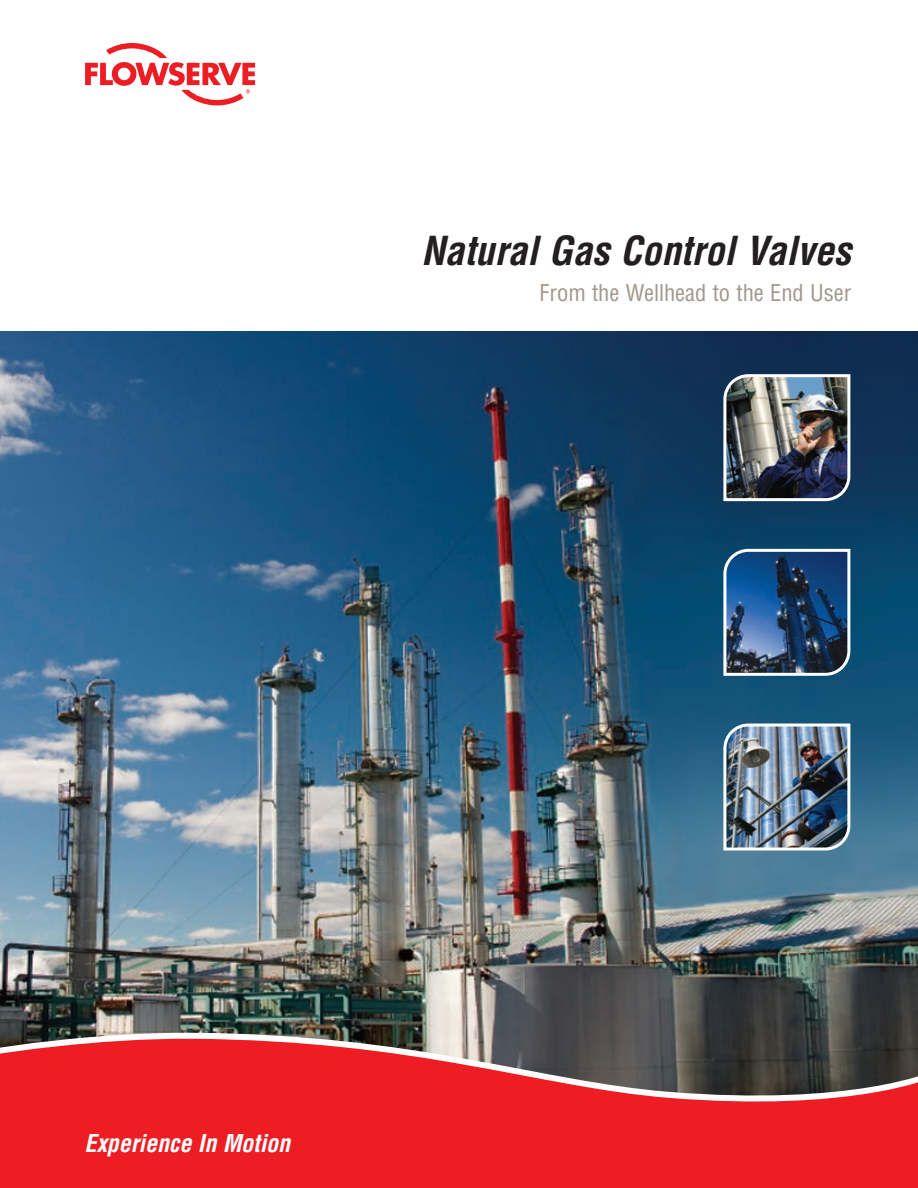
<style>
.page{position:relative;width:918px;height:1188px;background:#fff}
.page>*{position:absolute;margin:0;border:0;box-sizing:border-box;transform-origin:0 0}
.PB-Brochure_Title{font:italic 700 condensed 39px "Helvetica LT Std";color:#231f20}
.MB-Body_Copy{font:italic 700 condensed 24px "Helvetica LT Std";letter-spacing:-.005em;color:#fff}
.t1{font:condensed 22.5px "Helvetica LT Std";color:#a1968b}
</style>
<div class="page">
<img style="left:0;top:332px;width:918px;height:700px">
<svg style="left:85px;top:43px;width:170px;height:62px"></svg>
<svg style="left:0;top:1032px;width:918px;height:6px;background:#686965"></svg>
<svg style="left:0;top:1038px;width:918px;height:150px;background:#d42c30"></svg>
<img style="left:722px;top:373px;width:130px;height:130px">
<img style="left:722px;top:547px;width:130px;height:130px">
<img style="left:722px;top:722px;width:130px;height:130px">
<p class="PB-Brochure_Title" style="left:421px;top:226px;width:432px">Natural Gas Control Valves</p>
<p class="t1" style="left:540px;top:279px;width:313px">From the Wellhead to the End User</p>
<p class="MB-Body_Copy" style="left:85px;top:1128px;width:207px">Experience In Motion</p>
</div>
